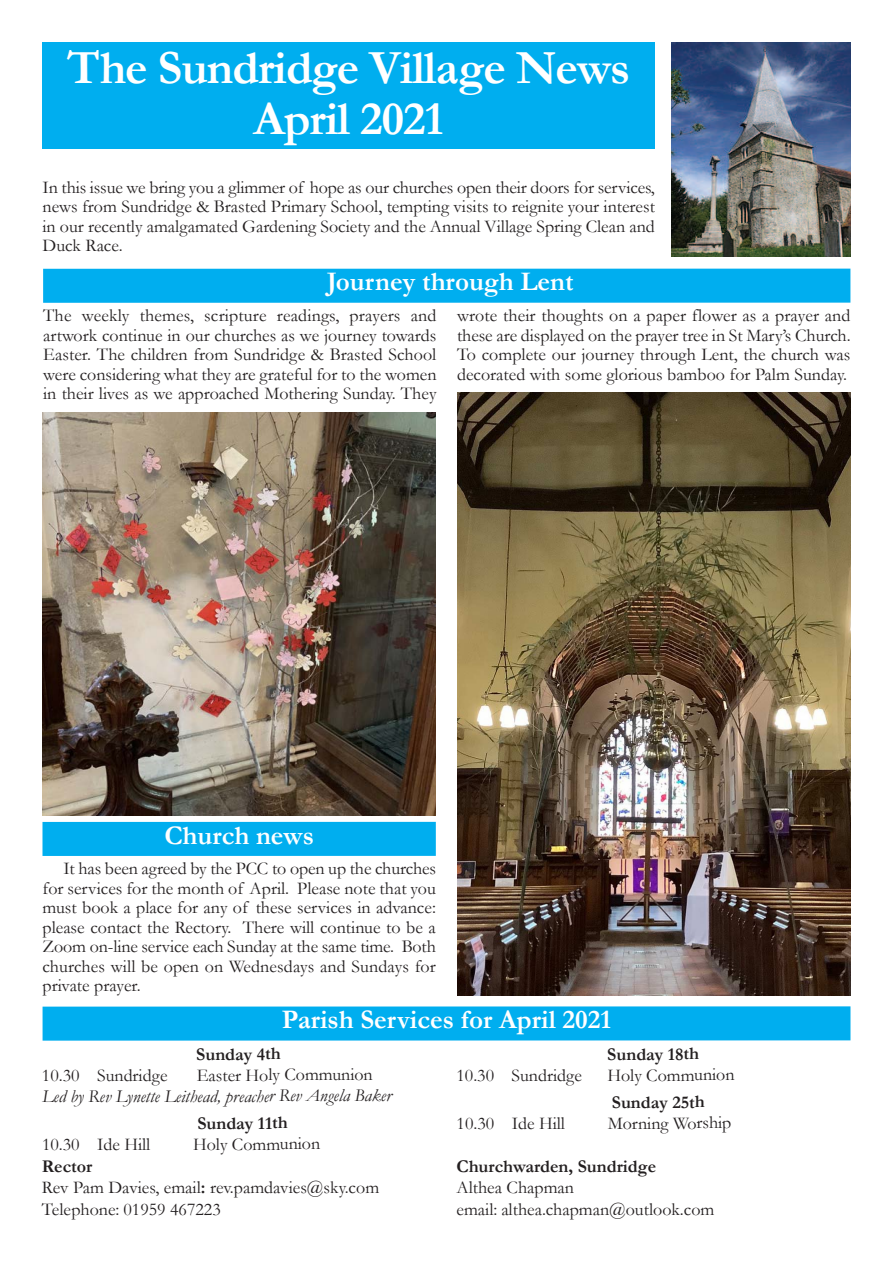
<style>
.page{position:relative;width:893px;height:1263px;background:#fff}
.page>*{position:absolute;margin:0;border:0;box-sizing:border-box;transform-origin:0 0}
.t1{font:700 48px/51px "Garamond";letter-spacing:-.02em;color:#fff;text-align:center}
.t2{font:700 27px "Garamond";color:#fff}
.t3{font:18px/19.5px "Garamond";color:#231f20;text-align:justify}
.t4{font:700 18px "Garamond";color:#231f20}
.t5{font:italic 18px "Garamond";color:#231f20}
.s1{font-weight:700}
</style>
<div class="page">
<img style="left:672px;top:43px;width:178px;height:214px">
<div style="left:43px;top:43px;width:612px;height:106px;background:#00aeef"></div>
<div style="left:43px;top:1006px;width:807px;height:35px;background:#00aeef"></div>
<div style="left:42px;top:822px;width:394px;height:34px;background:#00aeef"></div>
<div style="left:43px;top:269px;width:807px;height:34px;background:#00aeef"></div>
<img style="left:43px;top:412px;width:393px;height:403px">
<img style="left:457px;top:392px;width:393px;height:603px">
<h1 class="t1" style="left:67px;top:43px;width:564px">The Sundridge Village News<br>April 2021</h1>
<p class="t3" style="left:43px;top:178px;width:614px">In this issue we bring you a glimmer of hope as our churches open their doors for services, news from Sundridge &amp; Brasted Primary School, tempting visits to reignite your interest in our recently amalgamated Gardening Society and the Annual Village Spring Clean and Duck Race.</p>
<h2 class="t2" style="left:327px;top:267px;width:248px">Journey through Lent</h2>
<p class="t3" style="left:43px;top:306px;width:395px">The weekly themes, scripture readings, prayers and artwork continue in our churches as we journey towards Easter. The children from Sundridge &amp; Brasted School were considering what they are grateful for to the women in their lives as we approached Mothering Sunday. They</p>
<p class="t3" style="left:457px;top:306px;width:395px">wrote their thoughts on a paper flower as a prayer and these are displayed on the prayer tree in St Mary’s Church.<br>To complete our journey through Lent, the church was decorated with some glorious bamboo for Palm Sunday.</p>
<h2 class="t2" style="left:164px;top:820px;width:151px">Church news</h2>
<p class="t3" style="left:43px;top:859px;width:395px;text-indent:21px">It has been agreed by the PCC to open up the churches for services for the month of April. Please note that you must book a place for any of these services in advance: please contact the Rectory. There will continue to be a Zoom on-line service each Sunday at the same time. Both churches will be open on Wednesdays and Sundays for private prayer.</p>
<h2 class="t2" style="left:282px;top:1005px;width:331px">Parish Services for April 2021</h2>
<p class="t4" style="left:196px;top:1044px;width:86px">Sunday 4th</p>
<p class="t4" style="left:607px;top:1044px;width:93px">Sunday 18th</p>
<p class="t3" style="left:42px;top:1066px;width:127px">10.30 Sundridge</p>
<p class="t3" style="left:197px;top:1065px;width:177px">Easter Holy Communion</p>
<p class="t5" style="left:42px;top:1086px;width:351px">Led by Rev Lynette Leithead, preacher Rev Angela Baker</p>
<p class="t4" style="left:197px;top:1113px;width:92px">Sunday 11th</p>
<p class="t3" style="left:42px;top:1135px;width:110px">10.30 Ide Hill</p>
<p class="t3" style="left:193px;top:1134px;width:129px">Holy Communion</p>
<p class="t3" style="left:42px;top:1155px;width:339px;line-height:21.6px;text-align:left"><span class="s1">Rector<br></span>Rev Pam Davies, email<span class="s1">:</span> rev.pamdavies@sky.com<br>Telephone: 01959 467223</p>
<p class="t4" style="left:456px;top:1156px;width:201px">Churchwarden, Sundridge</p>
<p class="t3" style="left:457px;top:1066px;width:127px">10.30 Sundridge</p>
<p class="t3" style="left:607px;top:1065px;width:129px">Holy Communion</p>
<p class="t4" style="left:612px;top:1092px;width:95px">Sunday 25th</p>
<p class="t3" style="left:457px;top:1114px;width:110px">10.30 Ide Hill</p>
<p class="t3" style="left:608px;top:1113px;width:125px">Morning Worship</p>
<p class="t3" style="left:456px;top:1177px;width:259px;line-height:21.6px">Althea Chapman<br>email: althea.chapman@outlook.com</p>
</div>
